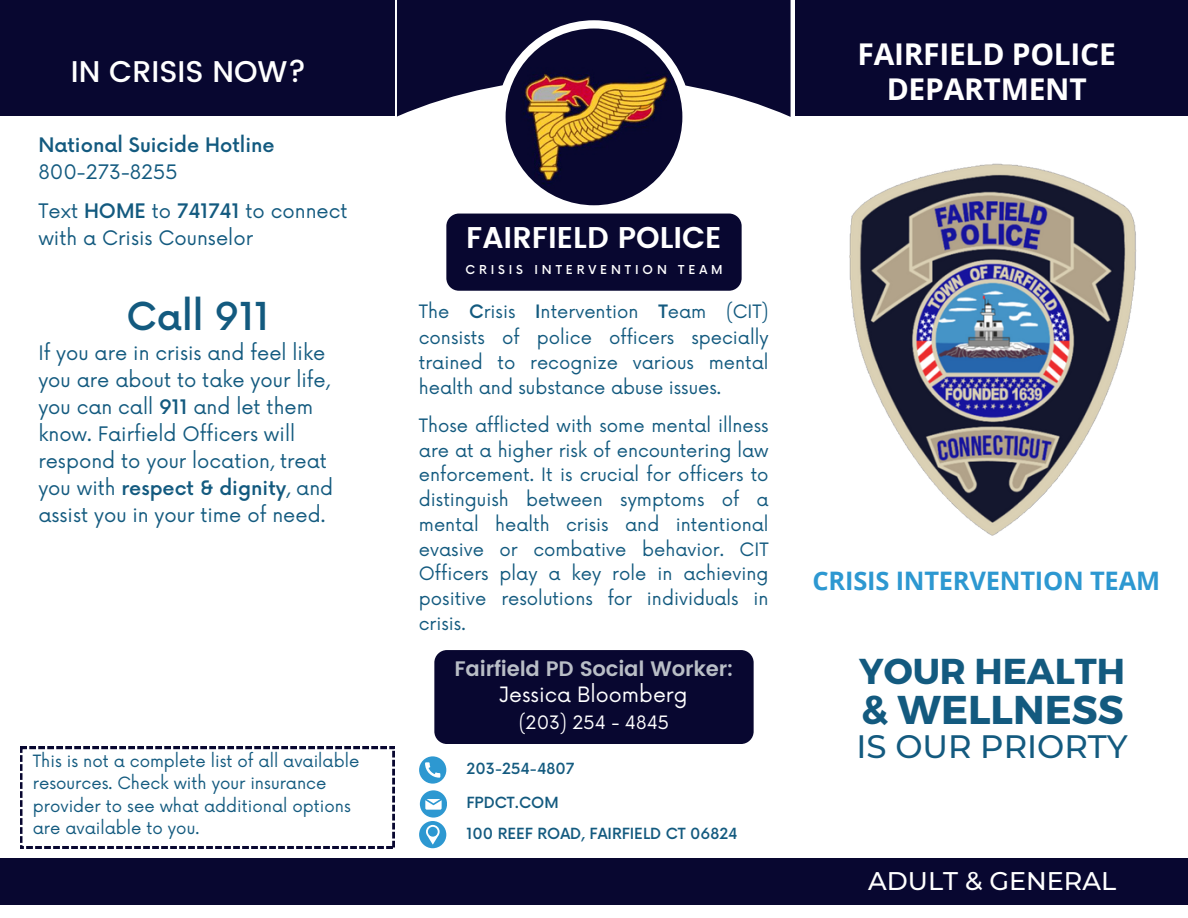
<style>
.page{position:relative;width:1188px;height:918px;background:#fff}
.page>*{position:absolute;margin:0;border:0;box-sizing:border-box;transform-origin:0 0}
.t1{font:700 40.2px "Montserrat";color:#135a7f}
.t2{font:500 37.5px "Now";color:#135a7f}
.t3{font:700 36px "Montserrat";color:#135a7f}
.t4{font:500 32.4px "Montserrat";color:#135a7f}
.t5{font:700 30px/34.8px "Open Sans";letter-spacing:-.01em;color:#fff;text-align:center}
.t6{font:600 30px "Poppins";color:#fff}
.t7{font:500 30px "Poppins";color:#fff}
.t8{font:700 25.5px "Open Sans";letter-spacing:-.01em;color:#2d98d1}
.t9{font:500 25.5px "Montserrat";color:#fff}
.t10{font:600 21px "Poppins";letter-spacing:-.01em;color:#b9bec6}
.t11{font:20.55px "Now";color:#fff}
.t12{font:19.5px/27px "Now";color:#135a7f}
.t13{font:500 19.5px/27px "Now";color:#135a7f}
.t14{font:18px/24.8px "Now";color:#135a7f;text-align:justify}
.t15{font:18px "Now";color:#fff}
.t16{font:16.5px/22.5px "Now";color:#135a7f}
.t17{font:500 15px "Now";color:#135a7f}
.t18{font:500 12px "Now";letter-spacing:.325em;color:#fff}
.s1{font-weight:400}
.s2{font-weight:500}
</style>
<div class="page">
<div style="left:0;top:858px;width:1188px;height:46px;background:#080730"></div>
<img style="left:849px;top:163px;width:288px;height:373px">
<div style="left:795px;top:0;width:393px;height:116px;background:#080730"></div>
<svg style="left:397px;top:0;width:394px;height:117px;background:#242347"></svg>
<div style="left:497px;top:20px;width:194px;height:194px;background:#fff;border-radius:50%"></div>
<img style="left:506px;top:29px;width:176px;height:176px;border-radius:50%">
<div style="left:0;top:0;width:394px;height:116px;background:#080730"></div>
<svg style="left:419px;top:756px;width:27px;height:27px"></svg>
<svg style="left:419px;top:790px;width:28px;height:58px"></svg>
<div style="left:446px;top:214px;width:296px;height:77px;background:#080730;border-radius:13px"></div>
<div style="left:434px;top:650px;width:320px;height:94px;background:#080730;border-radius:13px"></div>
<svg style="left:20px;top:747px;width:374px;height:101px"></svg>
<h3 class="t7" style="left:71px;top:55px;width:237px">IN CRISIS NOW?</h3>
<p class="t13" style="left:38px;top:133px;width:238px">National Suicide Hotline<br><span class="s1">800-273-8255</span></p>
<p class="t12" style="left:38px;top:198px;width:311px">Text <span class="s2">HOME</span> to <span class="s2">741741</span> to connect with a Crisis Counselor</p>
<h3 class="t2" style="left:126px;top:297px;width:145px">Call 911</h3>
<p class="t12" style="left:38px;top:340px;width:296px">If you are in crisis and feel like you are about to take your life, you can call <span class="s2">911</span> and let them know. Fairfield Officers will respond to your location, treat you with <span class="s2">respect &amp; dignity</span>, and assist you in your time of need.</p>
<p class="t16" style="left:33px;top:750px;width:328px">This is not a complete list of all available resources. Check with your insurance provider to see what additional options are available to you.</p>
<h6 class="t5" style="left:857px;top:36px;width:260px">FAIRFIELD POLICE<br>DEPARTMENT</h6>
<h5 class="t6" style="left:466px;top:220px;width:257px">FAIRFIELD POLICE</h5>
<h4 class="t18" style="left:465px;top:263px;width:259px">CRISIS INTERVENTION TEAM</h4>
<p class="t14" style="left:419px;top:300px;width:351px;line-height:25.2px">The <span class="s2">C</span>risis <span class="s2">I</span>ntervention <span class="s2">T</span>eam (CIT) consists of police officers specially trained to recognize various mental health and substance abuse issues.</p>
<p class="t14" style="left:419px;top:414px;width:351px">Those afflicted with some mental illness are at a higher risk of encountering law enforcement. It is crucial for officers to distinguish between symptoms of a mental health crisis and intentional evasive or combative behavior. CIT Officers play a key role in achieving positive resolutions for individuals in crisis.</p>
<p class="t10" style="left:454px;top:656px;width:281px">Fairfield PD Social Worker:</p>
<p class="t15" style="left:519px;top:713px;width:152px">(203) 254 - 4845</p>
<p class="t11" style="left:499px;top:683px;width:190px">Jessica Bloomberg</p>
<p class="t17" style="left:467px;top:761px;width:109px">203-254-4807</p>
<p class="t17" style="left:467px;top:795px;width:94px">FPDCT.COM</p>
<h6 class="t17" style="left:467px;top:825px;width:273px">100 REEF ROAD, FAIRFIELD CT 06824</h6>
<h6 class="t8" style="left:813px;top:563px;width:349px">CRISIS INTERVENTION TEAM</h6>
<p class="t3" style="left:859px;top:647px;width:267px">YOUR HEALTH</p>
<p class="t1" style="left:861px;top:684px;width:264px">&amp; WELLNESS</p>
<p class="t4" style="left:857px;top:727px;width:273px">IS OUR PRIORTY</p>
<h2 class="t9" style="left:868px;top:865px;width:250px">ADULT &amp; GENERAL</h2>
</div>
